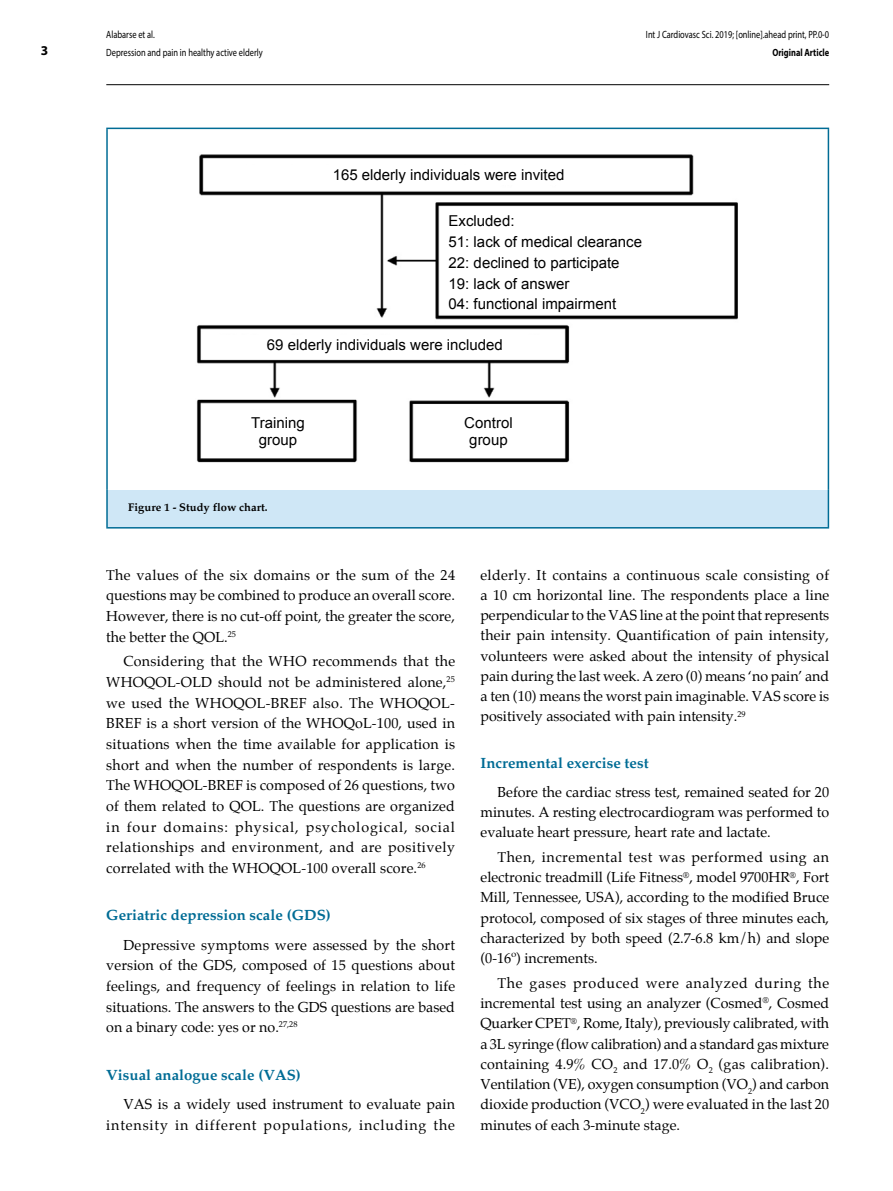
<style>
.page{position:relative;width:893px;height:1191px;background:#fff}
.page>*{position:absolute;margin:0;border:0;box-sizing:border-box;transform-origin:0 0}
.t1{font:15px/20.9px "Arial";color:#000;text-align:center}
.t2{font:700 15px "Palatino";color:#006c95}
.t3{font:14.25px/20.2px "Palatino";color:#000;text-align:justify}
.t4{font:14.25px/20.7px "Palatino";letter-spacing:.06em;color:#000;text-align:right}
.t5{font:700 13.5px "Myriad Pro";color:#000}
.t6{font:700 11.25px "Palatino";color:#000}
.t7{font:10.5px/18px "Myriad Pro";color:#000;scale:.8 1}
.t8{font:700 10.5px "Myriad Pro";color:#000;scale:.8 1}
</style>
<div class="page">
<hr style="left:106px;top:84px;width:723px;height:1px;background:#000">
<div style="left:107px;top:490px;width:721px;height:38px;background:#cfe7f6"></div>
<hr style="left:106px;top:490px;width:2px;height:37px;background:#006c95">
<hr style="left:828px;top:490px;width:1px;height:37px;background:#006c95">
<hr style="left:106px;top:527px;width:723px;height:1px;background:#006c95">
<hr style="left:106px;top:128px;width:723px;height:1px;background:#006c95">
<hr style="left:106px;top:129px;width:2px;height:361px;background:#006c95">
<hr style="left:828px;top:129px;width:1px;height:361px;background:#006c95">
<img style="left:196px;top:154px;width:542px;height:309px">
<div style="left:228px;top:165px;width:442px;height:20px;background:#fff"></div>
<div style="left:444px;top:210px;width:283px;height:104px;background:#fff"></div>
<div style="left:217px;top:335px;width:336px;height:21px;background:#fff"></div>
<div style="left:207px;top:410px;width:142px;height:42px;background:#fff"></div>
<div style="left:418px;top:410px;width:141px;height:42px;background:#fff"></div>
<p class="t5" style="left:41px;top:42px;width:9px">3</p>
<p class="t7" style="left:106px;top:25px;width:197px">Alabarse et al.<br>Depression and pain in healthy active elderly</p>
<p class="t7" style="left:646px;top:25px;width:231px">Int J Cardiovasc Sci. 2019; [online].ahead print, PP.0-0</p>
<p class="t8" style="left:772px;top:45px;width:73px">Original Article</p>
<p class="t1" style="left:333px;top:165px;width:233px">165 elderly individuals were invited</p>
<p class="t1" style="left:449px;top:210px;width:195px;text-align:left">Excluded:<br>51: lack of medical clearance<br>22: declined to participate<br>19: lack of answer<br>04: functional impairment</p>
<p class="t1" style="left:267px;top:335px;width:237px">69 elderly individuals were included</p>
<p class="t1" style="left:251px;top:415px;width:55px;line-height:16.5px">Training group</p>
<p class="t1" style="left:464px;top:415px;width:50px;line-height:16.5px">Control group</p>
<p class="t6" style="left:128px;top:500px;width:141px">Figure 1 - Study flow chart.</p>
<p class="t3" style="left:106px;top:564px;width:350px;line-height:20.7px">The values of the six domains or the sum of the 24 questions may be combined to produce an overall score.<br>However, there is no cut-off point, the greater the score, the better the QOL.<sup>25</sup></p>
<p class="t3" style="left:106px;top:651px;width:350px;line-height:20.7px;text-indent:17px">Considering that the WHO recommends that the WHOQOL-OLD should not be administered alone,<sup>25 </sup>we used the WHOQOL-BREF also. The WHOQOL-BREF is a short version of the WHOQoL-100, used in situations when the time available for application is short and when the number of respondents is large.<br>The WHOQOL-BREF is composed of 26 questions, two of them related to QOL. The questions are organized in four domains: physical, psychological, social relationships and environment, and are positively correlated with the WHOQOL-100 overall score.<sup>26</sup></p>
<p class="t2" style="left:106px;top:906px;width:226px">Geriatric depression scale (GDS)</p>
<p class="t3" style="left:106px;top:934px;width:350px;line-height:20.7px;text-indent:17px">Depressive symptoms were assessed by the short version of the GDS, composed of 15 questions about feelings, and frequency of feelings in relation to life situations. The answers to the GDS questions are based on a binary code: yes or no.<sup>27,28</sup></p>
<p class="t2" style="left:106px;top:1065px;width:196px">Visual analogue scale (VAS)</p>
<p class="t4" style="left:106px;top:1094px;width:350px">VAS is a widely used instrument to evaluate pain intensity in different populations, including the</p>
<p class="t3" style="left:480px;top:565px;width:350px">elderly. It contains a continuous scale consisting of a 10 cm horizontal line. The respondents place a line perpendicular to the VAS line at the point that represents their pain intensity. Quantification of pain intensity, volunteers were asked about the intensity of physical pain during the last week. A zero (0) means ‘no pain’ and a ten (10) means the worst pain imaginable. VAS score is positively associated with pain intensity.<sup>29</sup></p>
<p class="t2" style="left:480px;top:754px;width:170px">Incremental exercise test</p>
<p class="t3" style="left:480px;top:782px;width:350px;text-indent:17px">Before the cardiac stress test, remained seated for 20 minutes. A resting electrocardiogram was performed to evaluate heart pressure, heart rate and lactate.</p>
<p class="t3" style="left:480px;top:847px;width:350px;text-indent:17px">Then, incremental test was performed using an electronic treadmill (Life Fitness<sup>®</sup>, model 9700HR<sup>®</sup>, Fort Mill, Tennessee, USA), according to the modified Bruce protocol, composed of six stages of three minutes each, characterized by both speed (2.7-6.8 km/h) and slope (0-16º) increments.</p>
<p class="t3" style="left:480px;top:973px;width:350px;text-indent:17px">The gases produced were analyzed during the incremental test using an analyzer (Cosmed<sup>®</sup>, Cosmed Quarker CPET<sup>®</sup>, Rome, Italy), previously calibrated, with a 3L syringe (flow calibration) and a standard gas mixture containing 4.9% CO<sub>2</sub> and 17.0% O<sub>2</sub> (gas calibration).<br>Ventilation (VE), oxygen consumption (VO<sub>2</sub>) and carbon dioxide production (VCO<sub>2</sub>) were evaluated in the last 20 minutes of each 3-minute stage.</p>
</div>
